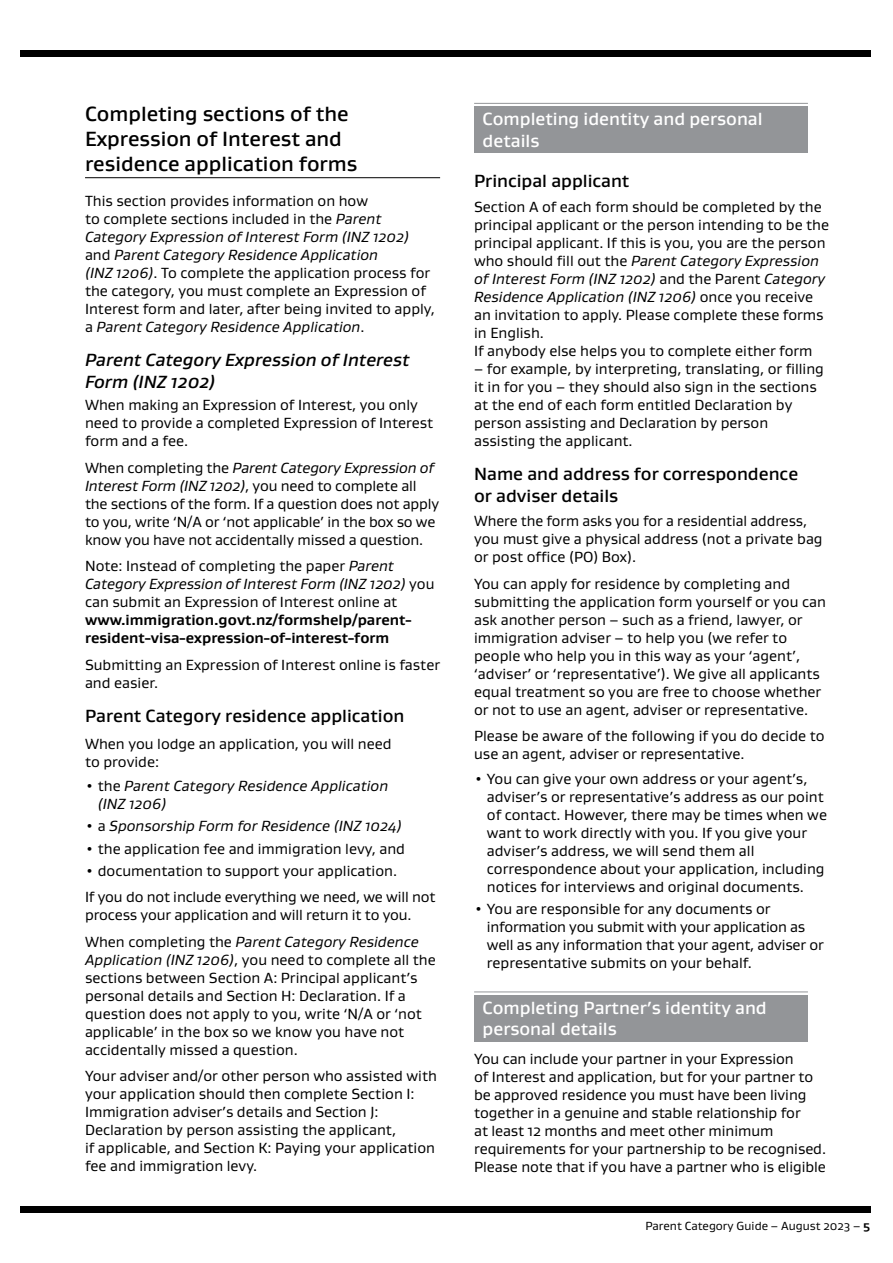
<style>
.page{position:relative;width:893px;height:1263px;background:#fff}
.page>*{position:absolute;margin:0;border:0;box-sizing:border-box;transform-origin:0 0}
.t1{font:500 21px/25.2px "Gustan";color:#000}
.t2{font:500 18px/21.6px "Gustan";color:#000}
.t3{font:500 18px/21.6px "Gustan";color:#fff}
.t4{font:italic 500 18px/21.6px "Gustan";color:#000}
.t5{font:15px/18px "Gustan";color:#000}
.t6{font:italic 15px/18px "Gustan";color:#000}
.t7{font:700 15px/18px "Gustan";color:#000}
.t8{font:12px "Gustan";color:#000}
.s1{font-style:italic}
.s2{font-style:normal}
.s3{font-weight:700}
</style>
<div class="page">
<div style="left:20px;top:50px;width:850px;height:7px;background:#000"></div>
<div style="left:20px;top:1206px;width:850px;height:7px;background:#000"></div>
<hr style="left:85px;top:177px;width:355px;height:1px;background:#000">
<div style="left:474px;top:106px;width:334px;height:47px;background:#939598"></div>
<hr style="left:474px;top:103px;width:334px;height:1px;background:#939598">
<div style="left:474px;top:995px;width:334px;height:47px;background:#939598"></div>
<hr style="left:474px;top:991px;width:334px;height:1px;background:#939598">
<h1 class="t1" style="left:85px;top:100px;width:274px">Completing sections of the<br>Expression of Interest and residence application forms</h1>
<p class="t5" style="left:85px;top:191px;width:351px">This section provides information on how<br>to complete sections included in the <span class="s1">Parent Category Expression of Interest Form (INZ 1202) </span>and <span class="s1">Parent Category Residence Application<br>(INZ 1206)</span>. To complete the application process for the category, you must complete an Expression of Interest form and later, after being invited to apply, a <span class="s1">Parent Category Residence Application</span>.</p>
<p class="t4" style="left:85px;top:349px;width:326px">Parent Category Expression of Interest<br>Form (INZ 1202)</p>
<p class="t5" style="left:85px;top:396px;width:350px">When making an Expression of Interest, you only need to provide a completed Expression of Interest form and a fee.</p>
<p class="t5" style="left:85px;top:458px;width:356px">When completing the <span class="s1">Parent Category Expression of Interest Form (INZ 1202)</span>, you need to complete all the sections of the form. If a question does not apply to you, write ‘N/A or ‘not applicable’ in the box so we know you have not accidentally missed a question.</p>
<p class="t5" style="left:85px;top:557px;width:351px">Note: Instead of completing the paper <span class="s1">Parent<br>Category Expression of Interest Form (INZ 1202)</span> you can submit an Expression of Interest online at</p>
<p class="t7" style="left:85px;top:611px;width:328px">www.immigration.govt.nz/formshelp/parent&shy;resident-visa-expression-of-interest-form</p>
<p class="t5" style="left:85px;top:655px;width:357px">Submitting an Expression of Interest online is faster and easier.</p>
<p class="t2" style="left:85px;top:705px;width:321px">Parent Category residence application</p>
<p class="t5" style="left:85px;top:734px;width:308px">When you lodge an application, you will need to provide:</p>
<p class="t6" style="left:98px;top:776px;width:292px;text-indent:-13px"><span class="s2">• the</span> Parent Category Residence Application (INZ 1206)</p>
<p class="t6" style="left:85px;top:817px;width:318px"><span class="s2">• a</span> Sponsorship Form for Residence (INZ 1024)</p>
<p class="t5" style="left:85px;top:839px;width:321px">• the application fee and immigration levy, and</p>
<p class="t5" style="left:85px;top:857px;width:352px;line-height:26.5px">• documentation to support your application.<br>If you do not include everything we need, we will not</p>
<p class="t5" style="left:85px;top:901px;width:335px;line-height:26.5px">process your application and will return it to you.<br>When completing the <span class="s1">Parent Category Residence</span></p>
<p class="t5" style="left:85px;top:950px;width:352px"><span class="s1">Application (INZ 1206)</span>, you need to complete all the sections between Section A: Principal applicant’s personal details and Section H: Declaration. If a question does not apply to you, write ‘N/A or ‘not applicable’ in the box so we know you have not accidentally missed a question.</p>
<p class="t5" style="left:85px;top:1067px;width:353px">Your adviser and/or other person who assisted with your application should then complete Section I:<br>Immigration adviser’s details and Section J:<br>Declaration by person assisting the applicant,<br>if applicable, and Section K: Paying your application fee and immigration levy.</p>
<p class="t3" style="left:483px;top:108px;width:281px">Completing identity and personal details</p>
<p class="t2" style="left:474px;top:170px;width:157px">Principal applicant</p>
<p class="t5" style="left:474px;top:197px;width:357px">Section A of each form should be completed by the principal applicant or the person intending to be the principal applicant. If this is you, you are the person who should fill out the <span class="s1">Parent Category Expression of Interest Form (INZ 1202)</span> and the Parent <span class="s1">Category Residence Application (INZ 1206)</span> once you receive an invitation to apply. Please complete these forms in English.<br>If anybody else helps you to complete either form</p>
<p class="t5" style="left:474px;top:359px;width:351px">– for example, by interpreting, translating, or filling it in for you – they should also sign in the sections at the end of each form entitled Declaration by person assisting and Declaration by person assisting the applicant.</p>
<p class="t2" style="left:474px;top:463px;width:326px">Name and address for correspondence or adviser details</p>
<p class="t5" style="left:474px;top:512px;width:350px">Where the form asks you for a residential address, you must give a physical address (not a private bag or post office (PO) Box).</p>
<p class="t5" style="left:474px;top:574px;width:353px">You can apply for residence by completing and submitting the application form yourself or you can ask another person – such as a friend, lawyer, or immigration adviser – to help you (we refer to people who help you in this way as your ‘agent’, ‘adviser’ or ‘representative’). We give all applicants equal treatment so you are free to choose whether or not to use an agent, adviser or representative.</p>
<p class="t5" style="left:474px;top:727px;width:352px">Please be aware of the following if you do decide to use an agent, adviser or representative.</p>
<p class="t5" style="left:487px;top:769px;width:342px;text-indent:-13px">• You can give your own address or your agent’s, adviser’s or representative’s address as our point of contact. However, there may be times when we want to work directly with you. If you give your adviser’s address, we will send them all correspondence about your application, including notices for interviews and original documents.</p>
<p class="t5" style="left:487px;top:899px;width:338px;text-indent:-13px">• You are responsible for any documents or information you submit with your application as well as any information that your agent, adviser or representative submits on your behalf.</p>
<p class="t3" style="left:483px;top:996px;width:286px">Completing Partner’s identity and personal details</p>
<p class="t5" style="left:474px;top:1049px;width:353px">You can include your partner in your Expression<br>of Interest and application, but for your partner to be approved residence you must have been living together in a genuine and stable relationship for<br>at least 12 months and meet other minimum requirements for your partnership to be recognised.<br>Please note that if you have a partner who is eligible</p>
<p class="t8" style="left:645px;top:1218px;width:226px">Parent Category Guide – August 2023 – <span class="s3">5</span></p>
</div>
